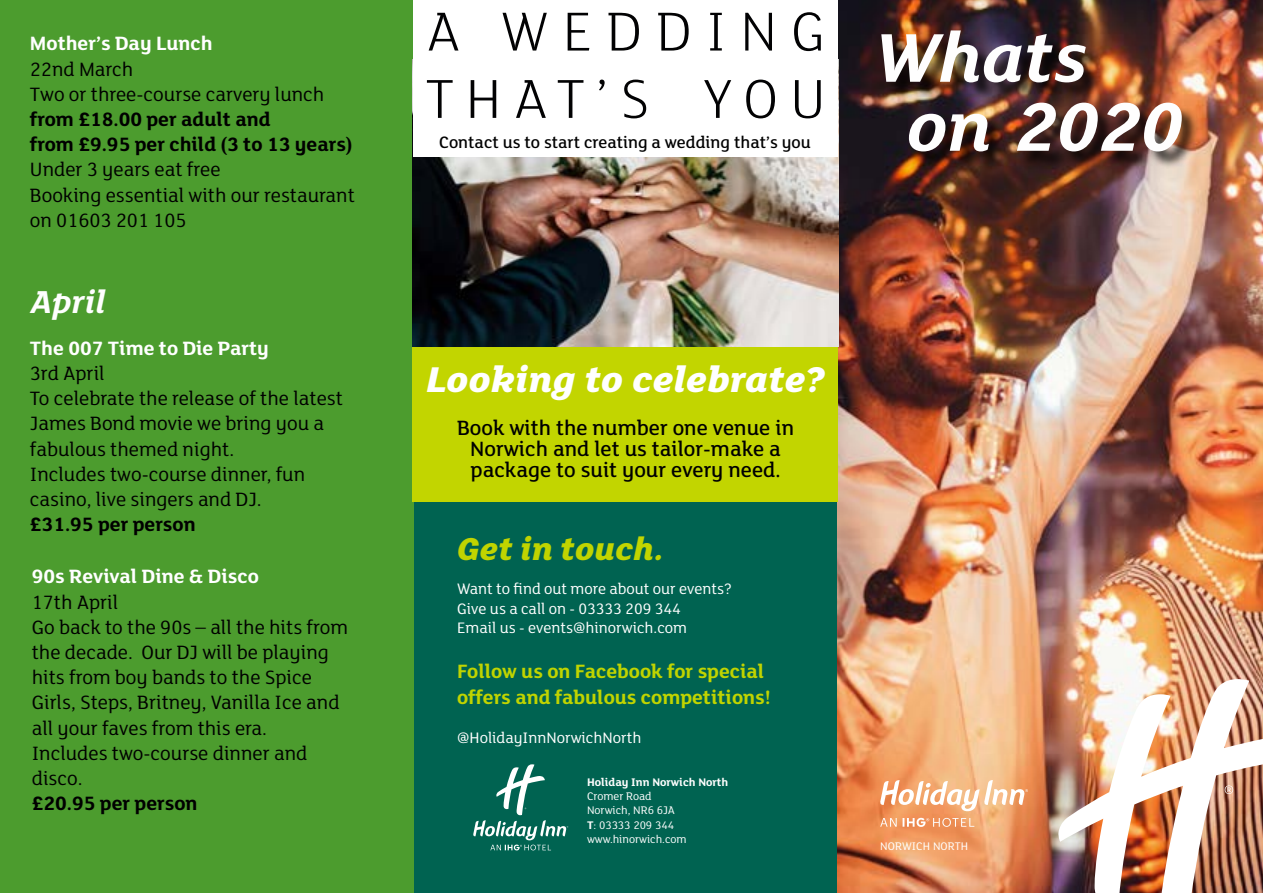
<style>
.page{position:relative;width:1263px;height:893px;background:#fff}
.page>*{position:absolute;margin:0;border:0;box-sizing:border-box;transform-origin:0 0}
.t1{font:italic 700 75px "FS Lola";color:#fefefe}
.t2{font:italic 800 39px "FS Lola";color:#fff}
.t3{font:italic 800 34.5px "FS Lola";color:#c0d400}
.t4{font:italic 700 34.5px "FS Lola";color:#fefefe}
.t5{font:500 22.5px/21px "FS Lola";color:#000;text-align:center}
.t6{font:21px/25.2px "FS Lola";color:#000}
.t7{font:700 21px/25.2px "FS Lola";color:#000}
.t8{font:700 21px/25.2px "FS Lola";color:#c0d400}
.t9{font:700 21px "FS Lola";color:#fff}
.t10{font:500 18px "FS Lola";color:#000}
.t11{font:16.5px/19.8px "FS Lola";color:#fff}
.t12{font:12px/14.4px "FS Lola";color:#fff}
.t13{font:700 12px "FS Lola";color:#fff}
.s1{font-family:"Minion Pro";font-weight:400}
.s2{color:#c2d500}
.s3{font-weight:700}
</style>
<div class="page">
<div style="left:412px;top:502px;width:425px;height:391px;background:#006351"></div>
<svg style="left:473px;top:764px;width:95px;height:86px"></svg>
<img style="left:838px;top:0;width:425px;height:893px">
<img style="left:1058px;top:679px;width:205px;height:214px">
<div style="left:1019px;top:106px;width:180px;height:63px;background:#000;opacity:.75"></div>
<div style="left:883px;top:34px;width:221px;height:66px;background:#000;opacity:.75"></div>
<div style="left:911px;top:116px;width:96px;height:53px;background:#000;opacity:.75"></div>
<svg style="left:880px;top:818px;width:94px;height:9px"></svg>
<svg style="left:879px;top:779px;width:149px;height:32px"></svg>
<div style="left:0;top:0;width:413px;height:893px;background:#4c9c2e"></div>
<div style="left:412px;top:347px;width:426px;height:155px;background:#c2d500"></div>
<img style="left:413px;top:157px;width:425px;height:190px">
<svg style="left:427px;top:80px;width:26px;height:38px"></svg>
<svg style="left:471px;top:80px;width:25px;height:38px"></svg>
<svg style="left:516px;top:80px;width:30px;height:38px"></svg>
<svg style="left:558px;top:80px;width:25px;height:38px"></svg>
<svg style="left:599px;top:80px;width:6px;height:11px"></svg>
<svg style="left:624px;top:80px;width:22px;height:38px"></svg>
<svg style="left:704px;top:80px;width:27px;height:38px"></svg>
<svg style="left:746px;top:80px;width:29px;height:38px"></svg>
<svg style="left:795px;top:80px;width:26px;height:38px"></svg>
<svg style="left:429px;top:13px;width:29px;height:38px"></svg>
<svg style="left:502px;top:13px;width:45px;height:38px"></svg>
<svg style="left:568px;top:13px;width:21px;height:38px"></svg>
<svg style="left:608px;top:13px;width:31px;height:38px"></svg>
<svg style="left:658px;top:13px;width:31px;height:38px"></svg>
<svg style="left:710px;top:13px;width:12px;height:38px"></svg>
<svg style="left:745px;top:13px;width:27px;height:38px"></svg>
<svg style="left:794px;top:12px;width:27px;height:39px"></svg>
<p class="t9" style="left:30px;top:29px;width:184px">Mother’s Day Lunch</p>
<p class="t6" style="left:30px;top:55px;width:296px">22nd March<br>Two or three-course carvery lunch</p>
<p class="t7" style="left:30px;top:105px;width:324px">from £18.00 per adult and<br>from £9.95 per child (3 to 13 years)</p>
<p class="t6" style="left:30px;top:156px;width:326px">Under 3 years eat free<br>Booking essential with our restaurant on 01603 201 105</p>
<h3 class="t4" style="left:31px;top:278px;width:76px">April</h3>
<p class="t9" style="left:30px;top:334px;width:241px">The 007 Time to Die Party</p>
<p class="t6" style="left:30px;top:360px;width:315px">3rd April<br>To celebrate the release of the latest<br>James Bond movie we bring you a fabulous themed night.<br>Includes two-course dinner, fun casino, live singers and DJ.</p>
<p class="t7" style="left:30px;top:511px;width:167px">£31.95 per person</p>
<p class="t9" style="left:32px;top:562px;width:229px">90s Revival Dine &amp; Disco</p>
<p class="t6" style="left:32px;top:588px;width:318px">17th April<br>Go back to the 90s – all the hits from the decade. Our DJ will be playing hits from boy bands to the Spice<br>Girls, Steps, Britney, Vanilla Ice and all your faves from this era.<br>Includes two-course dinner and disco.</p>
<p class="t7" style="left:32px;top:790px;width:167px">£20.95 per person</p>
<p class="t10" style="left:439px;top:130px;width:373px">Contact us to start creating a wedding that’s you</p>
<h1 class="t1" style="left:875px;top:6px;width:214px">Whats</h1>
<h1 class="t1" style="left:907px;top:75px;width:277px">on 2020</h1>
<h2 class="t2" style="left:426px;top:352px;width:401px">Looking to celebrate?</h2>
<p class="t5" style="left:457px;top:417px;width:338px">Book with the number one venue in<br>Norwich and let us tailor-make a package to suit your every need<span class="s1">.</span></p>
<h3 class="t3" style="left:457px;top:525px;width:209px">Get in to<span class="s2">uch</span>.</h3>
<p class="t11" style="left:457px;top:578px;width:276px">Want to find out more about our events?<br>Give us a call on - 03333 209 344<br>Email us - events@hinorwich.com</p>
<p class="t8" style="left:457px;top:658px;width:315px">Follow us on Facebook for special offers and fabulous competitions!</p>
<p class="t11" style="left:457px;top:727px;width:186px">@HolidayInnNorwichNorth</p>
<p class="t13" style="left:587px;top:773px;width:143px">Holiday Inn Norwich North</p>
<p class="t12" style="left:587px;top:788px;width:101px">Cromer Road<br>Norwich, NR6 6JA<br><span class="s3">T</span>: 03333 209 344 www.hinorwich.com</p>
<p class="t12" style="left:880px;top:839px;width:89px">NORWICH NORTH</p>
</div>
